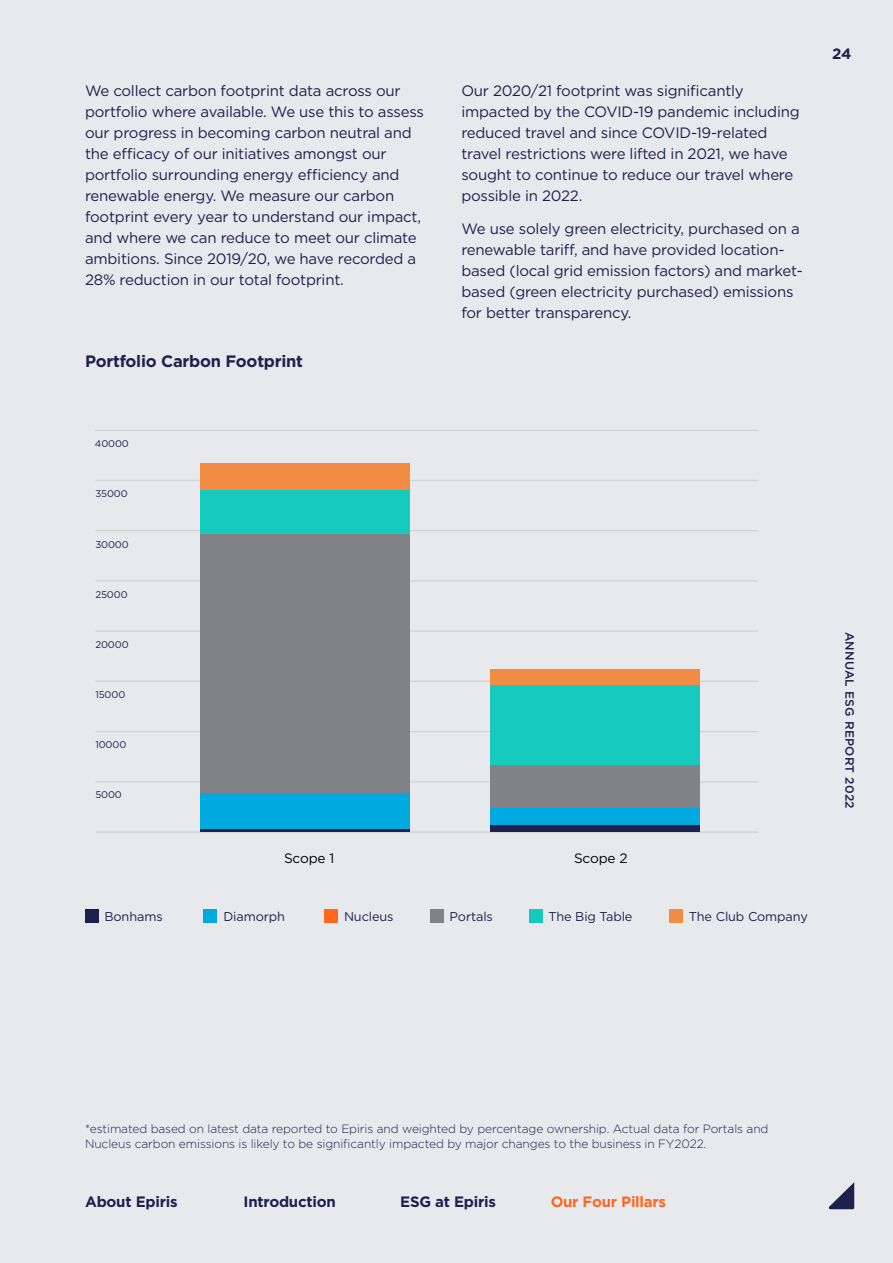
<style>
.page{position:relative;width:893px;height:1263px;background:#e8e9ed}
.page>*{position:absolute;margin:0;border:0;box-sizing:border-box;transform-origin:0 0}
.t1{font:700 16.5px "Gotham";letter-spacing:-.015em;color:#1c214d}
.t2{font:15px/21px "Gotham";letter-spacing:-.015em;color:#1c214d}
.t3{font:700 15px "Gotham";letter-spacing:-.015em;color:#1c214d}
.t4{font:700 15px "Gotham";letter-spacing:-.015em;color:#ff671f}
.t5{font:13.65px "Gotham";letter-spacing:-.01em;color:#000}
.t6{font:12.75px "Gotham";letter-spacing:-.01em;color:#1c214d}
.t7{font:300 12px/15px "Gotham";letter-spacing:-.01em;color:#1c214d}
.t8{font:500 12px "Gotham";letter-spacing:.02em;color:#1c214d}
.t9{font:9.75px "Gotham";letter-spacing:-.01em;color:#1c214d}
</style>
<div class="page">
<div style="left:85px;top:909px;width:13px;height:13px;background:#1c214d"></div>
<div style="left:204px;top:909px;width:13px;height:13px;background:#00a9e0"></div>
<div style="left:324px;top:909px;width:14px;height:13px;background:#ff671f"></div>
<div style="left:430px;top:909px;width:13px;height:13px;background:#808285"></div>
<div style="left:529px;top:909px;width:13px;height:13px;background:#17c9bd"></div>
<div style="left:669px;top:909px;width:14px;height:13px;background:#f28c42"></div>
<svg style="left:828px;top:1182px;width:26px;height:27px"></svg>
<hr style="left:95px;top:781px;width:663px;height:1px;background:#d1d3d4">
<hr style="left:95px;top:731px;width:663px;height:1px;background:#d1d3d4">
<hr style="left:95px;top:681px;width:663px;height:1px;background:#d1d3d4">
<hr style="left:95px;top:630px;width:663px;height:2px;background:#d1d3d4">
<hr style="left:95px;top:580px;width:663px;height:1px;background:#d1d3d4">
<hr style="left:95px;top:530px;width:663px;height:1px;background:#d1d3d4">
<hr style="left:95px;top:480px;width:663px;height:1px;background:#d1d3d4">
<hr style="left:95px;top:430px;width:663px;height:1px;background:#d1d3d4">
<hr style="left:95px;top:831px;width:663px;height:2px;background:#d1d3d4">
<div style="left:200px;top:464px;width:209px;height:26px;background:#f28c43"></div>
<div style="left:490px;top:669px;width:210px;height:16px;background:#f28c43"></div>
<div style="left:200px;top:490px;width:209px;height:44px;background:#16cabd"></div>
<div style="left:490px;top:685px;width:210px;height:80px;background:#16cabd"></div>
<div style="left:200px;top:534px;width:209px;height:259px;background:#808285"></div>
<div style="left:490px;top:765px;width:210px;height:43px;background:#808285"></div>
<div style="left:200px;top:793px;width:209px;height:37px;background:#00a9e0"></div>
<div style="left:490px;top:808px;width:210px;height:18px;background:#00a9e0"></div>
<hr style="left:200px;top:830px;width:209px;height:2px;background:#1c214d">
<div style="left:490px;top:826px;width:210px;height:6px;background:#1c214d"></div>
<p class="t2" style="left:85px;top:79px;width:340px">We collect carbon footprint data across our portfolio where available. We use this to assess our progress in becoming carbon neutral and the efficacy of our initiatives amongst our portfolio surrounding energy efficiency and renewable energy. We measure our carbon footprint every year to understand our impact, and where we can reduce to meet our climate ambitions. Since 2019/20, we have recorded a 28% reduction in our total footprint.</p>
<p class="t2" style="left:461px;top:79px;width:340px">Our 2020/21 footprint was significantly impacted by the COVID-19 pandemic including reduced travel and since COVID-19-related travel restrictions were lifted in 2021, we have sought to continue to reduce our travel where possible in 2022.</p>
<p class="t2" style="left:461px;top:218px;width:343px">We use solely green electricity, purchased on a renewable tariff, and have provided location&shy;based (local grid emission factors) and market&shy;based (green electricity purchased) emissions for better transparency.</p>
<p class="t1" style="left:85px;top:350px;width:220px">Portfolio Carbon Footprint</p>
<p class="t3" style="left:832px;top:44px;width:21px">24</p>
<p class="t9" style="left:95px;top:438px;width:35px">40000</p>
<p class="t9" style="left:95px;top:488px;width:34px">35000</p>
<p class="t9" style="left:95px;top:538px;width:35px">30000</p>
<p class="t9" style="left:95px;top:588px;width:34px">25000</p>
<p class="t9" style="left:95px;top:638px;width:35px">20000</p>
<p class="t9" style="left:95px;top:688px;width:31px">15000</p>
<p class="t9" style="left:95px;top:738px;width:32px">10000</p>
<p class="t9" style="left:95px;top:788px;width:28px">5000</p>
<p class="t5" style="left:284px;top:850px;width:52px">Scope 1</p>
<p class="t5" style="left:574px;top:850px;width:55px">Scope 2</p>
<p class="t6" style="left:104px;top:908px;width:60px">Bonhams</p>
<p class="t6" style="left:223px;top:908px;width:63px">Diamorph</p>
<p class="t6" style="left:344px;top:908px;width:51px">Nucleus</p>
<p class="t6" style="left:450px;top:908px;width:45px">Portals</p>
<p class="t6" style="left:548px;top:908px;width:85px">The Big Table</p>
<p class="t6" style="left:689px;top:908px;width:120px">The Club Company</p>
<p class="t8" style="left:858px;top:631px;width:179px;rotate:90deg">ANNUAL ESG REPORT 2022</p>
<p class="t7" style="left:85px;top:1121px;width:685px">*estimated based on latest data reported to Epiris and weighted by percentage ownership. Actual data for Portals and<br>Nucleus carbon emissions is likely to be significantly impacted by major changes to the business in FY2022.</p>
<p class="t3" style="left:85px;top:1192px;width:94px">About Epiris</p>
<p class="t3" style="left:244px;top:1192px;width:94px">Introduction</p>
<p class="t3" style="left:400px;top:1192px;width:97px">ESG at Epiris</p>
<p class="t4" style="left:551px;top:1192px;width:117px">Our Four Pillars</p>
</div>
